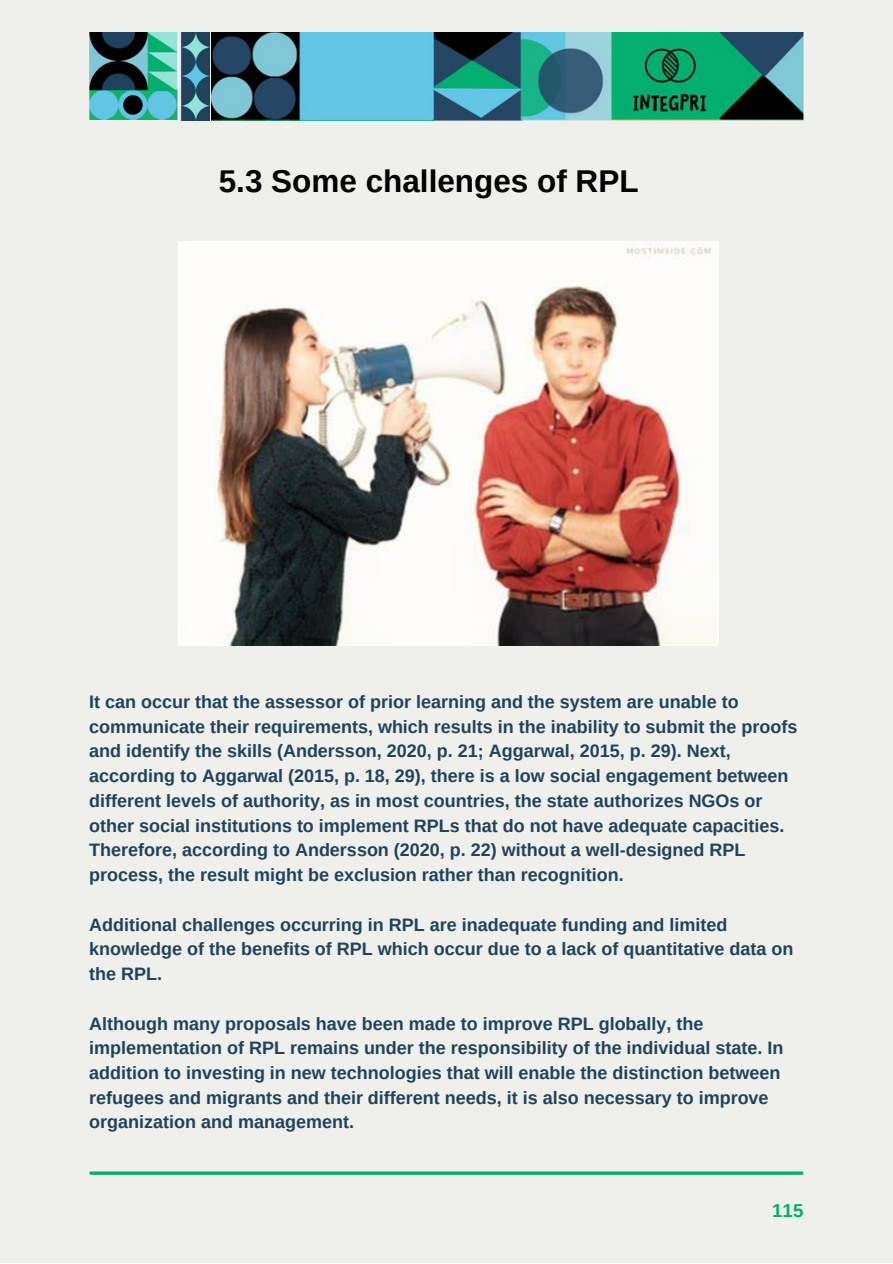
<style>
.page{position:relative;width:893px;height:1264px;background:#fff}
.page>*{position:absolute;margin:0;border:0;box-sizing:border-box;transform-origin:0 0}
.t1{font:700 31.5px "Arimo";color:#000}
.t2{font:700 18.75px "Arimo";color:#04af6f}
.t3{font:700 18px/24.8px "Arimo";color:#1f435d}
</style>
<div class="page">
<div style="left:0;top:0;width:892px;height:1262px;background:#efefeb"></div>
<hr style="left:91px;top:1171px;width:710px;height:3px;background:#04af6f">
<img style="left:212px;top:32px;width:591px;height:89px">
<img style="left:89px;top:32px;width:89px;height:88px">
<img style="left:180px;top:33px;width:30px;height:87px">
<img style="left:178px;top:241px;width:540px;height:404px">
<p class="t1" style="left:219px;top:163px;width:421px">5.3 Some challenges of RPL</p>
<p class="t3" style="left:89px;top:689px;width:709px">It can occur that the assessor of prior learning and the system are unable to communicate their requirements, which results in the inability to submit the proofs and identify the skills (Andersson, 2020, p. 21; Aggarwal, 2015, p. 29). Next, according to Aggarwal (2015, p. 18, 29), there is a low social engagement between different levels of authority, as in most countries, the state authorizes NGOs or other social institutions to implement RPLs that do not have adequate capacities.<br>Therefore, according to Andersson (2020, p. 22) without a well-designed RPL process, the result might be exclusion rather than recognition.</p>
<p class="t3" style="left:89px;top:911px;width:705px">Additional challenges occurring in RPL are inadequate funding and limited knowledge of the benefits of RPL which occur due to a lack of quantitative data on the RPL.</p>
<p class="t3" style="left:89px;top:1010px;width:695px">Although many proposals have been made to improve RPL globally, the implementation of RPL remains under the responsibility of the individual state. In addition to investing in new technologies that will enable the distinction between refugees and migrants and their different needs, it is also necessary to improve organization and management.</p>
<p class="t2" style="left:772px;top:1200px;width:33px">115</p>
</div>
